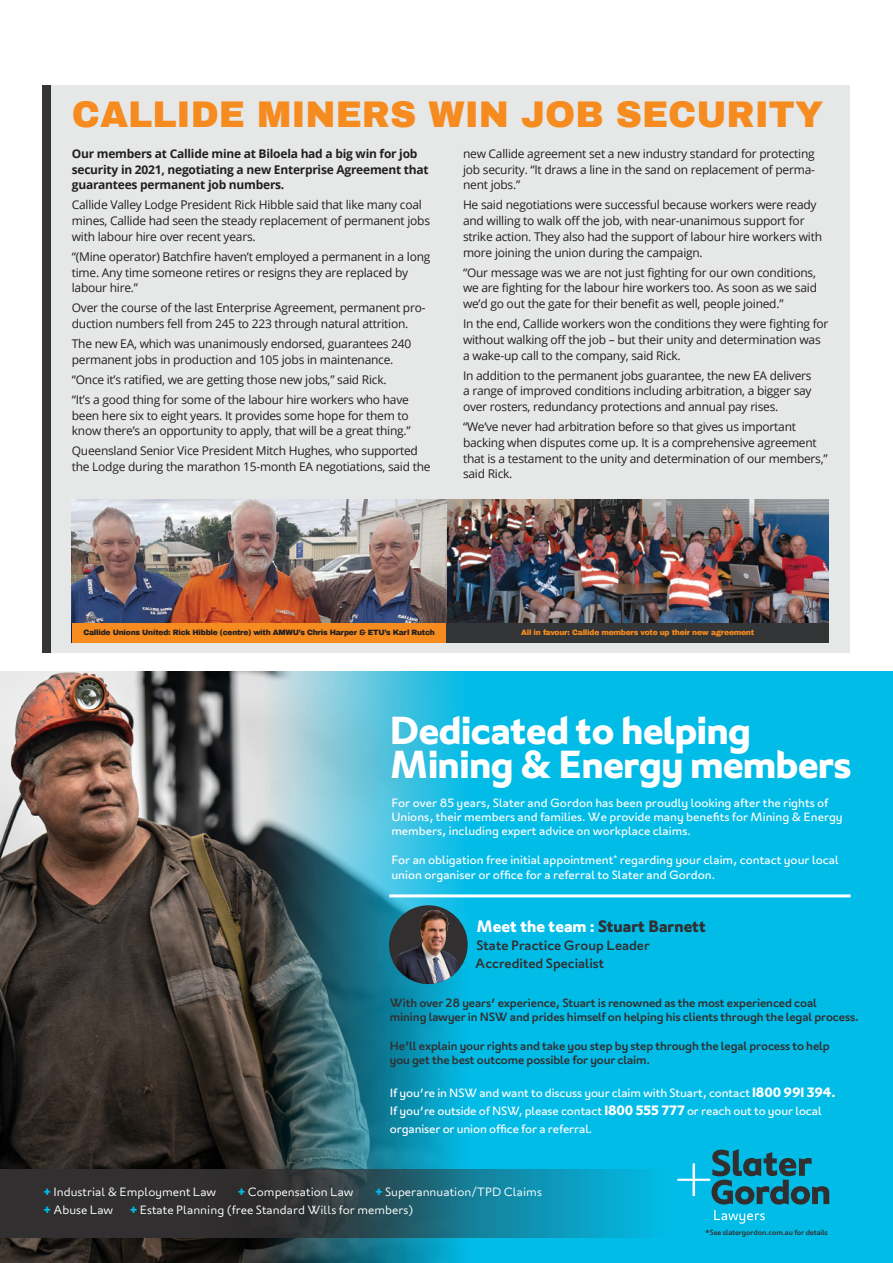
<style>
.page{position:relative;width:893px;height:1263px;background:#fff}
.page>*{position:absolute;margin:0;border:0;box-sizing:border-box;transform-origin:0 0}
.t1{font:700 39px/34.5px "London";letter-spacing:-.01em;color:#fff}
.t2{font:900 36.3px "Archivo";color:#f68b1f}
.t3{font:700 16.5px "London";color:#312f30}
.t4{font:500 13.5px/17.7px "London";color:#312f30}
.normal_small{font:12px/15.8px "Open Sans";letter-spacing:-.02em;color:#231f20}
.t5{font:12px/14.4px "London";color:#fff}
.t6{font:500 12px/14.4px "London";letter-spacing:-.01em;color:#312f30}
.normal_first_small{font:700 12px/15.8px "Open Sans";letter-spacing:-.02em;color:#231f20}
.t7{font:300 12px "London";color:#fff}
.t8{font:900 7.5px "Archivo";letter-spacing:-.03em;color:#231f20}
.t9{font:900 7.5px "Archivo";letter-spacing:-.03em;color:#f68b1f}
.t10{font:500 7.5px "London";letter-spacing:-.01em;color:#312f30}
.s1{color:#fff}
.s2{font-weight:700;font-size:13.5px}
.s3{font-weight:700;color:#02bce8}
</style>
<div class="page">
<div style="left:2px;top:672px;width:891px;height:591px;background:#02bce8"></div>
<img style="left:0;top:672px;width:572px;height:591px">
<svg style="left:714px;top:1210px;width:51px;height:14px"></svg>
<svg style="left:692px;top:1149px;width:137px;height:55px"></svg>
<hr style="left:389px;top:894px;width:462px;height:3px;background:#fff">
<img style="left:389px;top:905px;width:79px;height:79px;border-radius:39px">
<svg style="left:0;top:1169px;width:712px;height:69px;background:#215e6e"></svg>
<div style="left:43px;top:85px;width:807px;height:568px;background:#e6e7e7"></div>
<img style="left:72px;top:500px;width:757px;height:123px">
<div style="left:43px;top:85px;width:8px;height:568px;background:#333537"></div>
<div style="left:72px;top:623px;width:374px;height:20px;background:#f68b1f"></div>
<div style="left:446px;top:623px;width:383px;height:20px;background:#333537"></div>
<hr style="left:892px;top:0;width:1px;height:1263px;background:#e6e7e7">
<hr style="left:892px;top:0;width:1px;height:240px;background:#333537">
<svg style="left:892px;top:209px;width:1px;height:54px"></svg>
<p class="t2" style="left:72px;top:92px;width:753px">CALLIDE MINERS WIN JOB SECURITY</p>
<p class="normal_first_small" style="left:72px;top:145px;width:358px">Our members at Callide mine at Biloela had a big win for job security in 2021, negotiating a new Enterprise Agreement that guarantees permanent job numbers.</p>
<p class="normal_small" style="left:72px;top:197px;width:360px">Callide Valley Lodge President Rick Hibble said that like many coal mines, Callide had seen the steady replacement of permanent jobs with labour hire over recent years.</p>
<p class="normal_small" style="left:72px;top:248px;width:360px">“(Mine operator) Batchfire haven’t employed a permanent in a long time. Any time someone retires or resigns they are replaced by labour hire.”</p>
<p class="normal_small" style="left:72px;top:300px;width:355px">Over the course of the last Enterprise Agreement, permanent pro&shy;duction numbers fell from 245 to 223 through natural attrition.</p>
<p class="normal_small" style="left:72px;top:336px;width:341px">The new EA, which was unanimously endorsed, guarantees 240 permanent jobs in production and 105 jobs in maintenance.</p>
<p class="normal_small" style="left:72px;top:371px;width:316px">“Once it’s ratified, we are getting those new jobs,” said Rick.</p>
<p class="normal_small" style="left:72px;top:391px;width:340px">“It’s a good thing for some of the labour hire workers who have been here six to eight years. It provides some hope for them to know there’s an opportunity to apply, that will be a great thing.”</p>
<p class="normal_small" style="left:72px;top:443px;width:360px">Queensland Senior Vice President Mitch Hughes, who supported the Lodge during the marathon 15-month EA negotiations, said the</p>
<p class="normal_small" style="left:463px;top:145px;width:353px;text-align:justify">new Callide agreement set a new industry standard for protecting job security. “It draws a line in the sand on replacement of perma&shy;nent jobs.”</p>
<p class="normal_small" style="left:463px;top:197px;width:361px">He said negotiations were successful because workers were ready and willing to walk off the job, with near-unanimous support for strike action. They also had the support of labour hire workers with more joining the union during the campaign.</p>
<p class="normal_small" style="left:463px;top:264px;width:355px;text-align:justify">“Our message was we are not just fighting for our own conditions, we are fighting for the labour hire workers too. As soon as we said we’d go out the gate for their benefit as well, people joined.”</p>
<p class="normal_small" style="left:463px;top:316px;width:367px">In the end, Callide workers won the conditions they were fighting for without walking off the job – but their unity and determination was a wake-up call to the company, said Rick.</p>
<p class="normal_small" style="left:463px;top:367px;width:350px;text-align:justify">In addition to the permanent jobs guarantee, the new EA delivers a range of improved conditions including arbitration, a bigger say over rosters, redundancy protections and annual pay rises.</p>
<p class="normal_small" style="left:463px;top:419px;width:366px">“We’ve never had arbitration before so that gives us important backing when disputes come up. It is a comprehensive agreement that is a testament to the unity and determination of our members,” said Rick.</p>
<p class="t8" style="left:83px;top:628px;width:353px">Callide Unions United: Rick Hibble (centre) with AMWU’s Chris Harper &amp; ETU’s Karl Rutch</p>
<p class="t9" style="left:521px;top:628px;width:235px">All in favour: Callide members vote up their new agreement</p>
<p class="t1" style="left:390px;top:713px;width:463px">Dedicated to helping<br>Mining &amp; Energy members</p>
<p class="t5" style="left:391px;top:795px;width:453px">For over 85 years, Slater and Gordon has been proudly looking after the rights of<br>Unions, their members and families. We provide many benefits for Mining &amp; Energy members, including expert advice on workplace claims.</p>
<p class="t5" style="left:391px;top:853px;width:449px">For an obligation free initial appointment<sup>*</sup> regarding your claim, contact your local union organiser or office for a referral to Slater and Gordon.</p>
<p class="t3" style="left:477px;top:916px;width:231px"><span class="s1">Meet the team :</span> Stuart Barnett</p>
<p class="t4" style="left:475px;top:936px;width:176px">State Practice Group Leader<br>Accredited Specialist</p>
<p class="t6" style="left:390px;top:995px;width:470px">With over 28 years’ experience, Stuart is renowned as the most experienced coal<br>mining lawyer in NSW and prides himself on helping his clients through the legal process.</p>
<p class="t6" style="left:390px;top:1038px;width:441px">He’ll explain your rights and take you step by step through the legal process to help you get the best outcome possible for your claim.</p>
<p class="t5" style="left:390px;top:1083px;width:447px;line-height:18px">If you’re in NSW and want to discuss your claim with Stuart, contact <span class="s2">1800 991 394.<br></span>If you’re outside of NSW, please contact <span class="s2">1800 555 777</span> or reach out to your local organiser or union office for a referral.</p>
<p class="t7" style="left:43px;top:1184px;width:174px"><span class="s3">+</span> Industrial &amp; Employment Law</p>
<p class="t7" style="left:238px;top:1184px;width:117px"><span class="s3">+</span> Compensation Law</p>
<p class="t7" style="left:375px;top:1184px;width:168px"><span class="s3">+</span> Superannuation/TPD Claims</p>
<p class="t7" style="left:43px;top:1202px;width:71px"><span class="s3">+</span> Abuse Law</p>
<p class="t7" style="left:130px;top:1202px;width:285px"><span class="s3">+</span> Estate Planning (free Standard Wills for members)</p>
<p class="t10" style="left:705px;top:1228px;width:124px">*See slatergordon.com.au for details</p>
</div>
